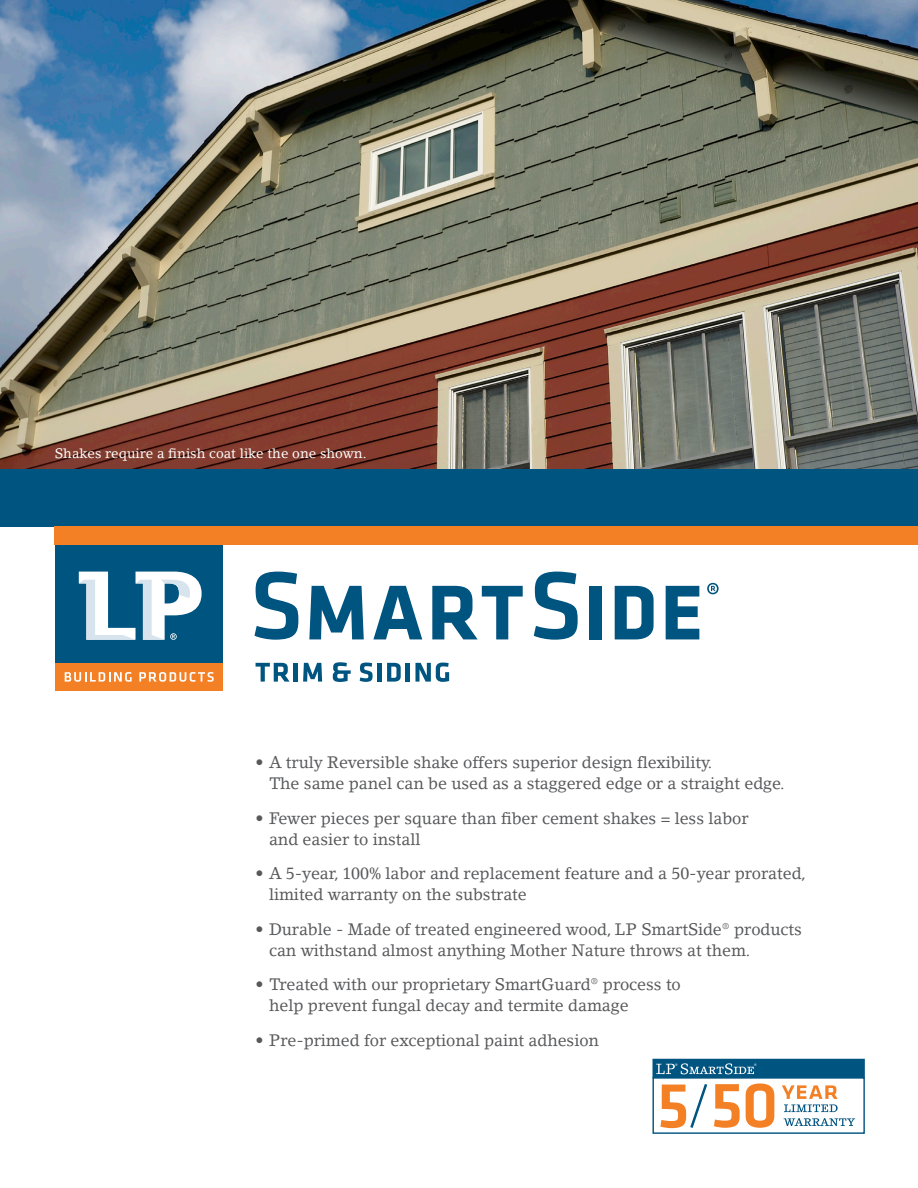
<style>
.page{position:relative;width:918px;height:1188px;background:#fff}
.page>*{position:absolute;margin:0;border:0;box-sizing:border-box;transform-origin:0 0}
.bluebodycopy{font:16.5px "Lino Letter";letter-spacing:-.005em;color:#57585a}
.t1{font:13.5px "Lino Letter";color:#fff}
.t2{font:5.1px "Myriad";color:#fff}
</style>
<div class="page">
<img style="left:0;top:0;width:918px;height:469px">
<div style="left:652px;top:1077px;width:213px;height:57px;border:1px solid #005480"></div>
<svg style="left:784px;top:1118px;width:71px;height:8px"></svg>
<svg style="left:746px;top:1083px;width:28px;height:45px"></svg>
<div style="left:653px;top:1059px;width:211px;height:19px;background:#005480"></div>
<svg style="left:656px;top:1064px;width:19px;height:10px"></svg>
<svg style="left:681px;top:1063px;width:73px;height:11px"></svg>
<svg style="left:660px;top:1084px;width:80px;height:45px"></svg>
<svg style="left:782px;top:1085px;width:56px;height:27px"></svg>
<div style="left:0;top:469px;width:918px;height:58px;background:#005480"></div>
<div style="left:55px;top:527px;width:863px;height:18px;background:#f48026"></div>
<div style="left:55px;top:663px;width:168px;height:28px;background:#f48026"></div>
<svg style="left:65px;top:672px;width:67px;height:10px"></svg>
<svg style="left:139px;top:672px;width:75px;height:10px"></svg>
<div style="left:55px;top:545px;width:168px;height:118px;background:#005480"></div>
<svg style="left:79px;top:572px;width:123px;height:68px"></svg>
<svg style="left:255px;top:572px;width:43px;height:68px"></svg>
<svg style="left:309px;top:586px;width:55px;height:53px"></svg>
<svg style="left:373px;top:586px;width:49px;height:53px"></svg>
<svg style="left:432px;top:586px;width:91px;height:53px"></svg>
<svg style="left:534px;top:572px;width:44px;height:68px"></svg>
<div style="left:589px;top:586px;width:13px;height:53px;background:#005480"></div>
<svg style="left:615px;top:586px;width:39px;height:53px"></svg>
<svg style="left:666px;top:586px;width:33px;height:53px"></svg>
<svg style="left:707px;top:583px;width:12px;height:11px"></svg>
<svg style="left:256px;top:663px;width:34px;height:19px"></svg>
<hr style="left:294px;top:663px;width:4px;height:19px;background:#005480">
<svg style="left:303px;top:663px;width:19px;height:19px"></svg>
<svg style="left:333px;top:662px;width:18px;height:20px"></svg>
<svg style="left:360px;top:663px;width:13px;height:19px"></svg>
<div style="left:377px;top:663px;width:5px;height:19px;background:#005480"></div>
<svg style="left:387px;top:663px;width:14px;height:19px"></svg>
<hr style="left:406px;top:663px;width:4px;height:19px;background:#005480">
<svg style="left:415px;top:663px;width:34px;height:19px"></svg>
<p class="t1" style="left:55px;top:445px;width:313px">Shakes require a finish coat like the one shown.</p>
<p class="bluebodycopy" style="left:256px;top:752px;width:458px">• A truly Reversible shake offers superior design flexibility.</p>
<p class="bluebodycopy" style="left:269px;top:773px;width:517px">The same panel can be used as a staggered edge or a straight edge.</p>
<p class="bluebodycopy" style="left:256px;top:808px;width:494px">• Fewer pieces per square than fiber cement shakes = less labor</p>
<p class="bluebodycopy" style="left:269px;top:829px;width:153px">and easier to install</p>
<p class="bluebodycopy" style="left:256px;top:863px;width:552px">• A 5-year, 100% labor and replacement feature and a 50-year prorated,</p>
<p class="bluebodycopy" style="left:269px;top:884px;width:259px">limited warranty on the substrate</p>
<p class="bluebodycopy" style="left:256px;top:919px;width:548px">• Durable - Made of treated engineered wood, LP SmartSide® products</p>
<p class="bluebodycopy" style="left:269px;top:940px;width:483px">can withstand almost anything Mother Nature throws at them.</p>
<p class="bluebodycopy" style="left:256px;top:974px;width:427px">• Treated with our proprietary SmartGuard® process to</p>
<p class="bluebodycopy" style="left:269px;top:995px;width:361px">help prevent fungal decay and termite damage</p>
<p class="bluebodycopy" style="left:256px;top:1030px;width:345px">• Pre-primed for exceptional paint adhesion</p>
<p class="t2" style="left:675px;top:1063px;width:4px">®</p>
<p class="t2" style="left:754px;top:1063px;width:4px">®</p>
</div>
